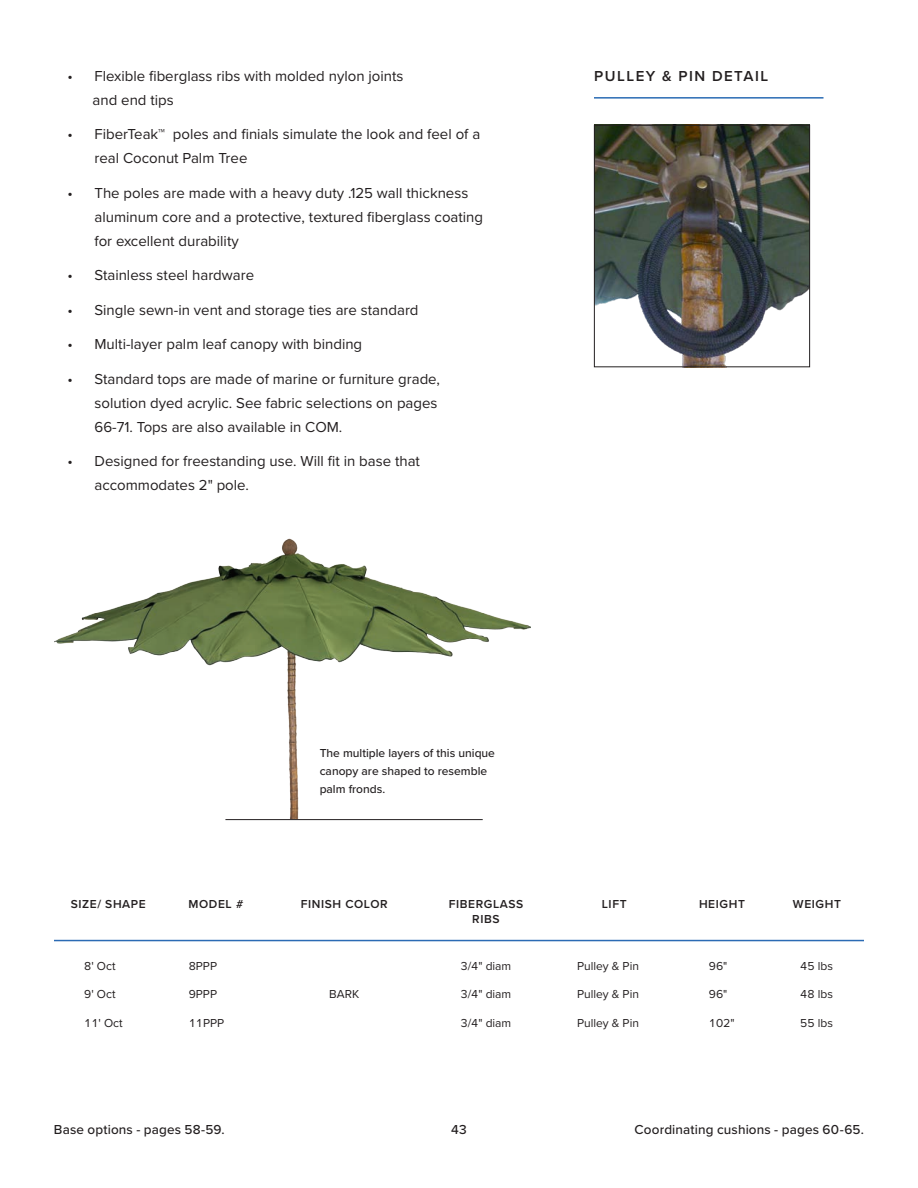
<style>
.page{position:relative;width:918px;height:1188px;background:#fff}
.page>*{position:absolute;margin:0;border:0;box-sizing:border-box;transform-origin:0 0}
.t1{font:15px/24px "Proxima Nova";color:#231f20}
.t2{font:600 15px "Proxima Nova";letter-spacing:.1em;color:#231f20}
.t3{font:500 13.5px "Proxima Nova";letter-spacing:.01em;color:#231f20}
.t4{font:12px "Proxima Nova";color:#231f20}
.t5{font:500 12px "Proxima Nova";color:#231f20}
.t6{font:600 12px "Proxima Nova";letter-spacing:.05em;color:#231f20}
</style>
<div class="page">
<img style="left:596px;top:127px;width:212px;height:238px">
<hr style="left:54px;top:940px;width:810px;height:1px;background:#2b6bb4">
<hr style="left:594px;top:97px;width:230px;height:2px;background:#2b6bb4">
<img style="left:54px;top:538px;width:476px;height:281px">
<hr style="left:225px;top:819px;width:258px;height:1px;background:#231f20">
<div style="left:594px;top:125px;width:216px;height:242px;border:1px solid #231f20"></div>
<p class="t1" style="left:68px;top:63px;width:338px">• Flexible fiberglass ribs with molded nylon joints</p>
<p class="t1" style="left:93px;top:87px;width:83px">and end tips</p>
<p class="t1" style="left:94px;top:121px;width:387px;text-indent:-27px">• FiberTeak™ poles and finials simulate the look and feel of a real Coconut Palm Tree</p>
<p class="t1" style="left:94px;top:180px;width:390px;text-indent:-27px">• The poles are made with a heavy duty .125 wall thickness aluminum core and a protective, textured fiberglass coating for excellent durability</p>
<p class="t1" style="left:68px;top:262px;width:188px">• Stainless steel hardware</p>
<p class="t1" style="left:68px;top:297px;width:353px">• Single sewn-in vent and storage ties are standard</p>
<p class="t1" style="left:68px;top:331px;width:296px">• Multi-layer palm leaf canopy with binding</p>
<p class="t1" style="left:94px;top:366px;width:347px;text-indent:-27px">• Standard tops are made of marine or furniture grade, solution dyed acrylic. See fabric selections on pages<br>66-71. Tops are also available in COM.</p>
<p class="t1" style="left:94px;top:448px;width:327px;text-indent:-27px">• Designed for freestanding use. Will fit in base that accommodates 2" pole.</p>
<p class="t2" style="left:594px;top:65px;width:175px">PULLEY &amp; PIN DETAIL</p>
<p class="t5" style="left:320px;top:744px;width:177px">The multiple layers of this unique</p>
<p class="t5" style="left:320px;top:762px;width:169px">canopy are shaped to resemble</p>
<p class="t5" style="left:320px;top:780px;width:67px">palm fronds.</p>
<p class="t6" style="left:71px;top:895px;width:76px">SIZE/ SHAPE</p>
<p class="t6" style="left:189px;top:895px;width:56px">MODEL #</p>
<p class="t6" style="left:449px;top:895px;width:76px">FIBERGLASS</p>
<p class="t6" style="left:472px;top:910px;width:29px">RIBS</p>
<p class="t6" style="left:301px;top:895px;width:89px">FINISH COLOR</p>
<p class="t6" style="left:602px;top:895px;width:26px">LIFT</p>
<p class="t6" style="left:699px;top:895px;width:47px">HEIGHT</p>
<p class="t6" style="left:793px;top:895px;width:50px">WEIGHT</p>
<p class="t4" style="left:84px;top:957px;width:33px">8' Oct</p>
<p class="t4" style="left:84px;top:986px;width:33px">9' Oct</p>
<p class="t4" style="left:84px;top:1014px;width:40px">11' Oct</p>
<p class="t4" style="left:189px;top:957px;width:30px">8PPP</p>
<p class="t4" style="left:189px;top:986px;width:30px">9PPP</p>
<p class="t4" style="left:189px;top:1014px;width:37px">11PPP</p>
<p class="t4" style="left:329px;top:986px;width:31px">BARK</p>
<p class="t4" style="left:461px;top:957px;width:52px">3/4" diam</p>
<p class="t4" style="left:461px;top:986px;width:52px">3/4" diam</p>
<p class="t4" style="left:461px;top:1014px;width:52px">3/4" diam</p>
<p class="t4" style="left:577px;top:957px;width:63px">Pulley &amp; Pin</p>
<p class="t4" style="left:577px;top:986px;width:63px">Pulley &amp; Pin</p>
<p class="t4" style="left:577px;top:1014px;width:63px">Pulley &amp; Pin</p>
<p class="t4" style="left:709px;top:957px;width:20px">96"</p>
<p class="t4" style="left:709px;top:986px;width:20px">96"</p>
<p class="t4" style="left:709px;top:1014px;width:27px">102"</p>
<p class="t4" style="left:800px;top:957px;width:34px">45 lbs</p>
<p class="t4" style="left:800px;top:986px;width:34px">48 lbs</p>
<p class="t4" style="left:800px;top:1014px;width:34px">55 lbs</p>
<p class="t3" style="left:54px;top:1119px;width:172px">Base options - pages 58-59.</p>
<p class="t3" style="left:635px;top:1119px;width:231px">Coordinating cushions - pages 60-65.</p>
<p class="t3" style="left:451px;top:1119px;width:17px">43</p>
</div>
